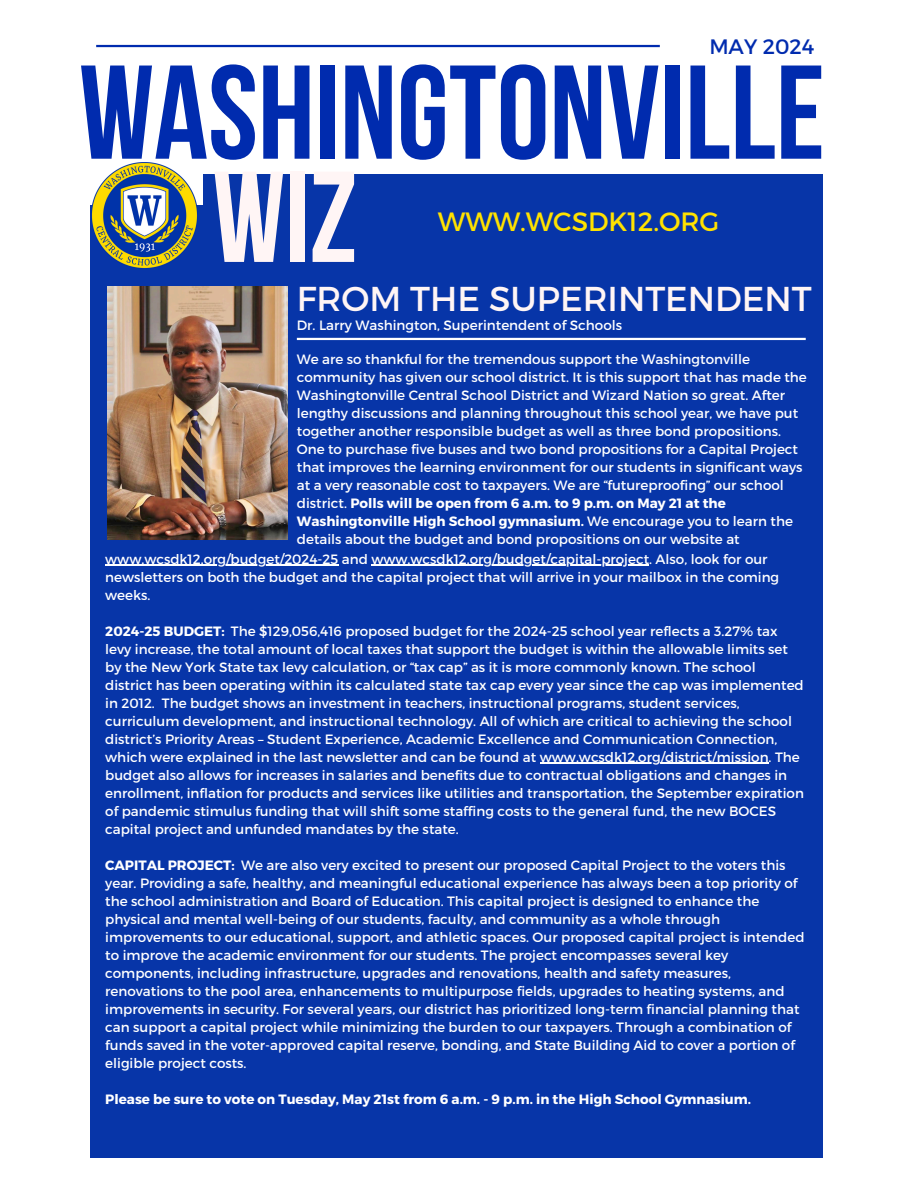
<style>
.page{position:relative;width:918px;height:1188px;background:#fff}
.page>*{position:absolute;margin:0;border:0;box-sizing:border-box;transform-origin:0 0}
.t1{font:133.2px "Bebas Neue Cyrillic";color:#002bae}
.t2{font:128.85px "Bebas Neue Cyrillic";color:#fff5f5}
.t3{font:34.5px "Montserrat";color:#fff5f5}
.t4{font:26.4px "Montserrat";color:#ffe200}
.t5{font:20.85px "Montserrat";color:#002bae}
.t6{font:13.5px/18px "Montserrat";color:#fff}
.t7{font:700 13.5px "Montserrat";color:#fff}
.s1{font-weight:700}
</style>
<div class="page">
<hr style="left:96px;top:45px;width:564px;height:2px;background:#002bae">
<div style="left:203px;top:174px;width:620px;height:84px;background:#0735a8"></div>
<div style="left:90px;top:205px;width:733px;height:953px;background:#0735a8"></div>
<img style="left:92px;top:163px;width:105px;height:105px">
<img style="left:108px;top:286px;width:180px;height:253px">
<hr style="left:297px;top:338px;width:509px;height:2px;background:#fff">
<hr style="left:105px;top:565px;width:233px;height:1px;background:#fff">
<hr style="left:371px;top:565px;width:278px;height:1px;background:#fff">
<hr style="left:540px;top:763px;width:229px;height:1px;background:#fff">
<p class="t5" style="left:709px;top:33px;width:106px">MAY 2024</p>
<h4 class="t1" style="left:79px;top:59px;width:747px">WASHINGTONVILLE</h4>
<p class="t2" style="left:213px;top:165px;width:146px">WIZ</p>
<h2 class="t4" style="left:438px;top:204px;width:283px">WWW.WCSDK12.ORG</h2>
<h1 class="t3" style="left:297px;top:276px;width:517px">FROM THE SUPERINTENDENT</h1>
<p class="t6" style="left:297px;top:315px;width:327px">Dr. Larry Washington, Superintendent of Schools</p>
<p class="t6" style="left:297px;top:349px;width:512px">We are so thankful for the tremendous support the Washingtonville community has given our school district. It is this support that has made the Washingtonville Central School District and Wizard Nation so great. After lengthy discussions and planning throughout this school year, we have put together another responsible budget as well as three bond propositions.<br>One to purchase five buses and two bond propositions for a Capital Project that improves the learning environment for our students in significant ways at a very reasonable cost to taxpayers. We are “futureproofing” our school district. <span class="s1">Polls will be open from 6 a.m. to 9 p.m. on May 21 at the Washingtonville High School gymnasium.</span> We encourage you to learn the details about the budget and bond propositions on our website at</p>
<p class="t6" style="left:105px;top:549px;width:664px">www.wcsdk12.org/budget/2024-25 and www.wcsdk12.org/budget/capital-project. Also, look for our</p>
<p class="t6" style="left:105px;top:567px;width:676px">newsletters on both the budget and the capital project that will arrive in your mailbox in the coming weeks.</p>
<p class="t6" style="left:105px;top:621px;width:674px"><span class="s1">2024-25 BUDGET:</span> The $129,056,416 proposed budget for the 2024-25 school year reflects a 3.27% tax</p>
<p class="t6" style="left:105px;top:639px;width:700px">levy increase, the total amount of local taxes that support the budget is within the allowable limits set by the New York State tax levy calculation, or “tax cap” as it is more commonly known. The school district has been operating within its calculated state tax cap every year since the cap was implemented in 2012. The budget shows an investment in teachers, instructional programs, student services, curriculum development, and instructional technology. All of which are critical to achieving the school district’s Priority Areas – Student Experience, Academic Excellence and Communication Connection, which were explained in the last newsletter and can be found at www.wcsdk12.org/district/mission. The</p>
<p class="t6" style="left:105px;top:765px;width:700px">budget also allows for increases in salaries and benefits due to contractual obligations and changes in enrollment, inflation for products and services like utilities and transportation, the September expiration of pandemic stimulus funding that will shift some staffing costs to the general fund, the new BOCES capital project and unfunded mandates by the state.</p>
<p class="t6" style="left:105px;top:855px;width:701px"><span class="s1">CAPITAL PROJECT:</span> We are also very excited to present our proposed Capital Project to the voters this year. Providing a safe, healthy, and meaningful educational experience has always been a top priority of the school administration and Board of Education. This capital project is designed to enhance the physical and mental well-being of our students, faculty, and community as a whole through improvements to our educational, support, and athletic spaces. Our proposed capital project is intended to improve the academic environment for our students. The project encompasses several key components, including infrastructure, upgrades and renovations, health and safety measures, renovations to the pool area, enhancements to multipurpose fields, upgrades to heating systems, and improvements in security. For several years, our district has prioritized long-term financial planning that can support a capital project while minimizing the burden to our taxpayers. Through a combination of</p>
<h5 class="t6" style="left:105px;top:1035px;width:691px">funds saved in the voter-approved capital reserve, bonding, and State Building Aid to cover a portion of eligible project costs.</h5>
<h5 class="t7" style="left:105px;top:1090px;width:647px">Please be sure to vote on Tuesday, May 21st from 6 a.m. - 9 p.m. in the High School Gymnasium.</h5>
</div>
